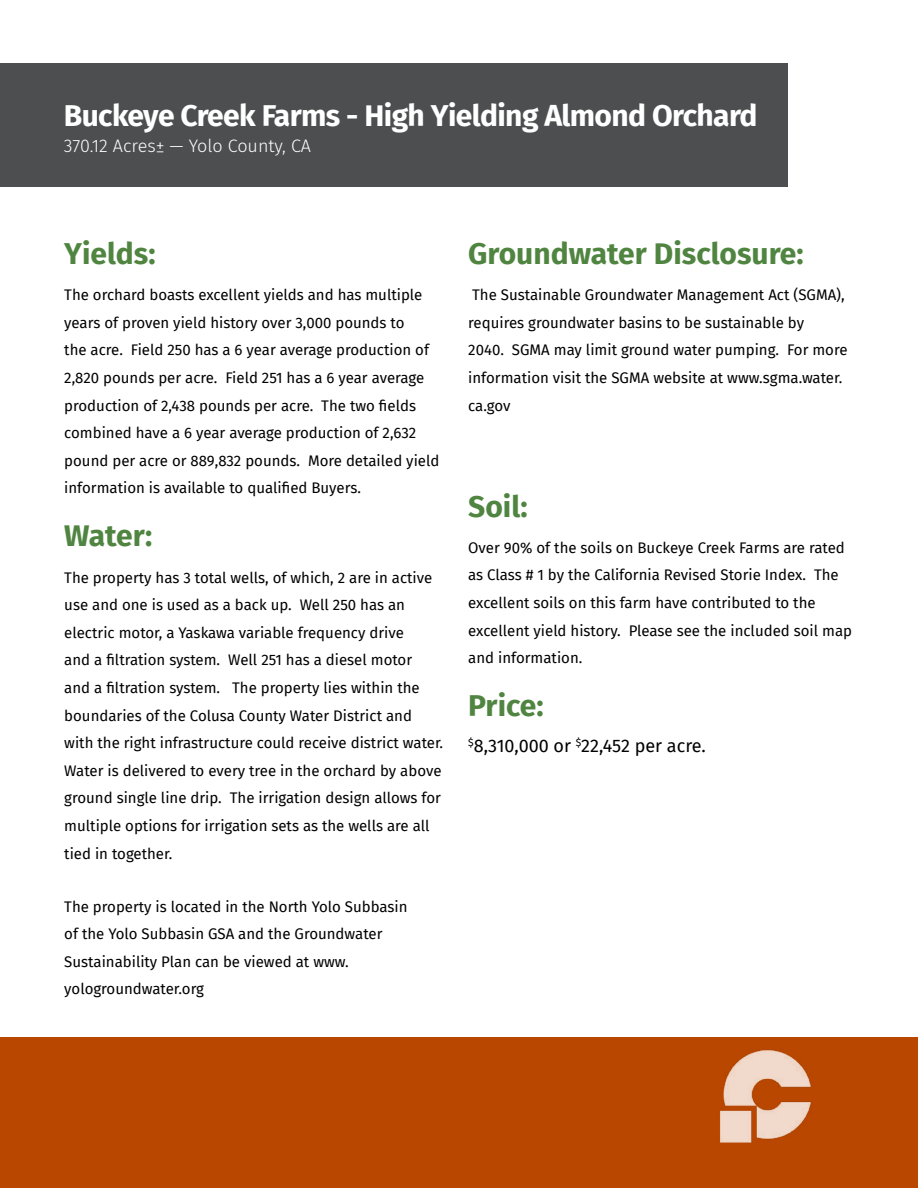
<style>
.page{position:relative;width:918px;height:1188px;background:#fff}
.page>*{position:absolute;margin:0;border:0;box-sizing:border-box;transform-origin:0 0}
.t1{font:700 30px "Fira Sans";color:#508541}
.t2{font:700 30px "Fira Sans";letter-spacing:-.02em;color:#fff}
.t3{font:18px "Fira Sans";color:#000}
.t4{font:300 18px "Fira Sans";color:#fff}
.t5{font:15px/27.6px "Fira Sans";color:#000}
</style>
<div class="page">
<div style="left:0;top:1037px;width:918px;height:151px;background:#b94700"></div>
<div style="left:0;top:64px;width:788px;height:123px;background:#4d4e4f"></div>
<img style="left:719px;top:1050px;width:92px;height:93px">
<h1 class="t2" style="left:64px;top:101px;width:695px">Buckeye Creek Farms - High Yielding Almond Orchard</h1>
<p class="t4" style="left:64px;top:137px;width:249px">370.12 Acres± — Yolo County, CA</p>
<h1 class="t1" style="left:64px;top:238px;width:93px">Yields:</h1>
<p class="t5" style="left:64px;top:282px;width:377px">The orchard boasts excellent yields and has multiple years of proven yield history over 3,000 pounds to<br>the acre. Field 250 has a 6 year average production of 2,820 pounds per acre. Field 251 has a 6 year average production of 2,438 pounds per acre. The two fields combined have a 6 year average production of 2,632 pound per acre or 889,832 pounds. More detailed yield information is available to qualified Buyers.</p>
<h1 class="t1" style="left:64px;top:521px;width:90px">Water:</h1>
<p class="t5" style="left:64px;top:564px;width:380px">The property has 3 total wells, of which, 2 are in active use and one is used as a back up. Well 250 has an electric motor, a Yaskawa variable frequency drive<br>and a filtration system. Well 251 has a diesel motor<br>and a filtration system. The property lies within the boundaries of the Colusa County Water District and with the right infrastructure could receive district water.<br>Water is delivered to every tree in the orchard by above ground single line drip. The irrigation design allows for multiple options for irrigation sets as the wells are all tied in together.</p>
<p class="t5" style="left:64px;top:893px;width:345px">The property is located in the North Yolo Subbasin of the Yolo Subbasin GSA and the Groundwater Sustainability Plan can be viewed at www. yologroundwater.org</p>
<h1 class="t1" style="left:468px;top:238px;width:337px">Groundwater Disclosure:</h1>
<p class="t5" style="left:468px;top:282px;width:381px">The Sustainable Groundwater Management Act (SGMA), requires groundwater basins to be sustainable by<br>2040. SGMA may limit ground water pumping. For more information visit the SGMA website at www.sgma.water. ca.gov</p>
<h1 class="t1" style="left:468px;top:491px;width:61px">Soil:</h1>
<p class="t5" style="left:468px;top:533px;width:385px">Over 90% of the soils on Buckeye Creek Farms are rated as Class # 1 by the California Revised Storie Index. The excellent soils on this farm have contributed to the excellent yield history. Please see the included soil map and information.</p>
<h1 class="t1" style="left:468px;top:691px;width:77px">Price:</h1>
<p class="t3" style="left:468px;top:737px;width:239px"><sup>$</sup>8,310,000 or <sup>$</sup>22,452 per acre.</p>
</div>
